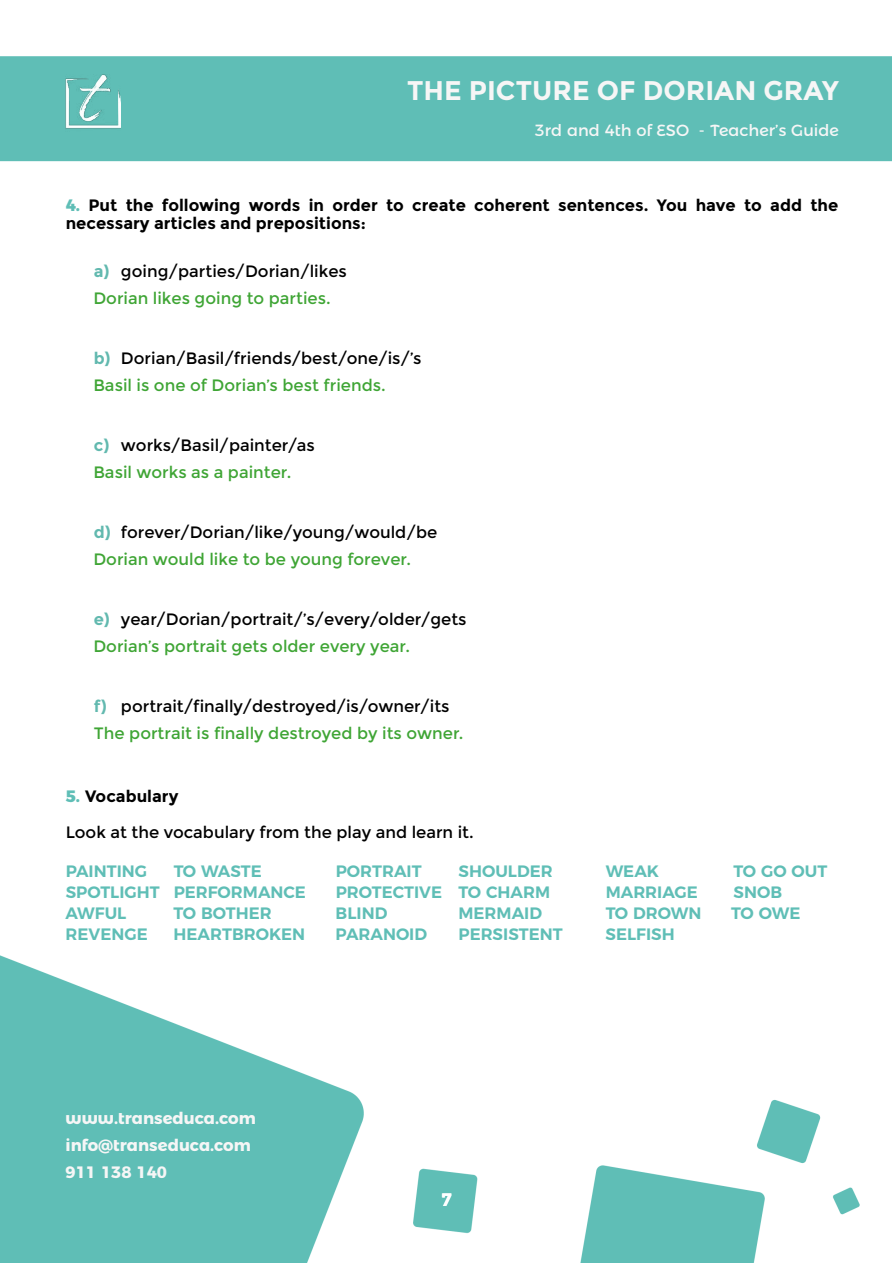
<style>
.page{position:relative;width:893px;height:1263px;background:#fff}
.page>*{position:absolute;margin:0;border:0;box-sizing:border-box;transform-origin:0 0}
.t1{font:700 27px "Montserrat";color:#f6f6f6}
.t2{font:700 18px "Montserrat";color:#fff}
.t3{font:16.5px/27px "Montserrat";color:#000}
.t4{font:600 16.5px "Montserrat";color:#5fbeb6}
.t5{font:700 16.5px/18px "Montserrat";color:#000}
.t6{font:16.5px/27px "Montserrat";color:#3fa535}
.t7{font:700 16.5px/27px "Montserrat Alternates";color:#f6f6f6}
.t8{font:16.2px "Montserrat Alternates";color:#f6f6f6}
.s1{font-weight:800;color:#5fbeb6}
.s2{font-weight:700;color:#62b9af}
.s3{color:#3fa535}
.s4{color:#000}
.s5{font-weight:700}
</style>
<div class="page">
<img style="left:0;top:56px;width:892px;height:1207px">
<img style="left:66px;top:74px;width:55px;height:66px">
<h1 class="t1" style="left:407px;top:75px;width:433px">THE PICTURE OF DORIAN GRAY</h1>
<p class="t8" style="left:535px;top:118px;width:306px">3rd and 4th of ESO - Teacher’s Guide</p>
<p class="t5" style="left:66px;top:196px;width:774px"><span class="s1">4.</span> Put the following words in order to create coherent sentences. You have to add the necessary articles and prepositions:</p>
<p class="t3" style="left:93px;top:258px;width:255px"><span class="s2">a)</span> going/parties/Dorian/likes<br><span class="s3">Dorian likes going to parties.</span></p>
<p class="t3" style="left:93px;top:345px;width:330px"><span class="s2">b)</span> Dorian/Basil/friends/best/one/is/’s<br><span class="s3">Basil is one of Dorian’s best friends.</span></p>
<p class="t3" style="left:93px;top:432px;width:223px"><span class="s2">c)</span> works/Basil/painter/as<br><span class="s3">Basil works as a painter.</span></p>
<p class="t3" style="left:93px;top:519px;width:345px"><span class="s2">d)</span> forever/Dorian/like/young/would/be<br><span class="s3">Dorian would like to be young forever.</span></p>
<p class="t3" style="left:93px;top:606px;width:375px"><span class="s2">e)</span> year/Dorian/portrait/’s/every/older/gets<br><span class="s3">Dorian’s portrait gets older every year.</span></p>
<p class="t6" style="left:94px;top:693px;width:371px"><span class="s2">f)</span> <span class="s4">portrait/finally/destroyed/is/owner/its<br></span>The portrait is finally destroyed by its owner.</p>
<p class="t3" style="left:66px;top:779px;width:410px;line-height:36px"><span class="s1">5.</span> <span class="s5">Vocabulary<br></span>Look at the vocabulary from the play and learn it.</p>
<p class="t4" style="left:66px;top:858px;width:83px">PAINTING</p>
<p class="t4" style="left:174px;top:858px;width:90px">TO WASTE</p>
<p class="t4" style="left:336px;top:858px;width:87px">PORTRAIT</p>
<p class="t4" style="left:459px;top:858px;width:96px">SHOULDER</p>
<p class="t4" style="left:606px;top:858px;width:55px">WEAK</p>
<p class="t4" style="left:733px;top:858px;width:95px">TO GO OUT</p>
<p class="t4" style="left:66px;top:879px;width:242px">SPOTLIGHT PERFORMANCE</p>
<p class="t4" style="left:336px;top:879px;width:216px">PROTECTIVE TO CHARM</p>
<p class="t4" style="left:606px;top:879px;width:94px">MARRIAGE</p>
<p class="t4" style="left:733px;top:879px;width:50px">SNOB</p>
<p class="t4" style="left:66px;top:900px;width:62px">AWFUL</p>
<p class="t4" style="left:174px;top:900px;width:100px">TO BOTHER</p>
<p class="t4" style="left:336px;top:900px;width:53px">BLIND</p>
<p class="t4" style="left:458px;top:900px;width:85px">MERMAID</p>
<p class="t4" style="left:606px;top:900px;width:97px">TO DROWN</p>
<p class="t4" style="left:731px;top:900px;width:71px">TO OWE</p>
<p class="t4" style="left:66px;top:921px;width:84px">REVENGE</p>
<p class="t4" style="left:174px;top:921px;width:133px">HEARTBROKEN</p>
<p class="t4" style="left:336px;top:921px;width:93px">PARANOID</p>
<p class="t4" style="left:458px;top:921px;width:106px">PERSISTENT</p>
<p class="t4" style="left:606px;top:921px;width:71px">SELFISH</p>
<p class="t7" style="left:66px;top:1103px;width:192px">www.transeduca.com info@transeduca.com<br>911 138 140</p>
<p class="t2" style="left:441px;top:1189px;width:12px">7</p>
</div>
